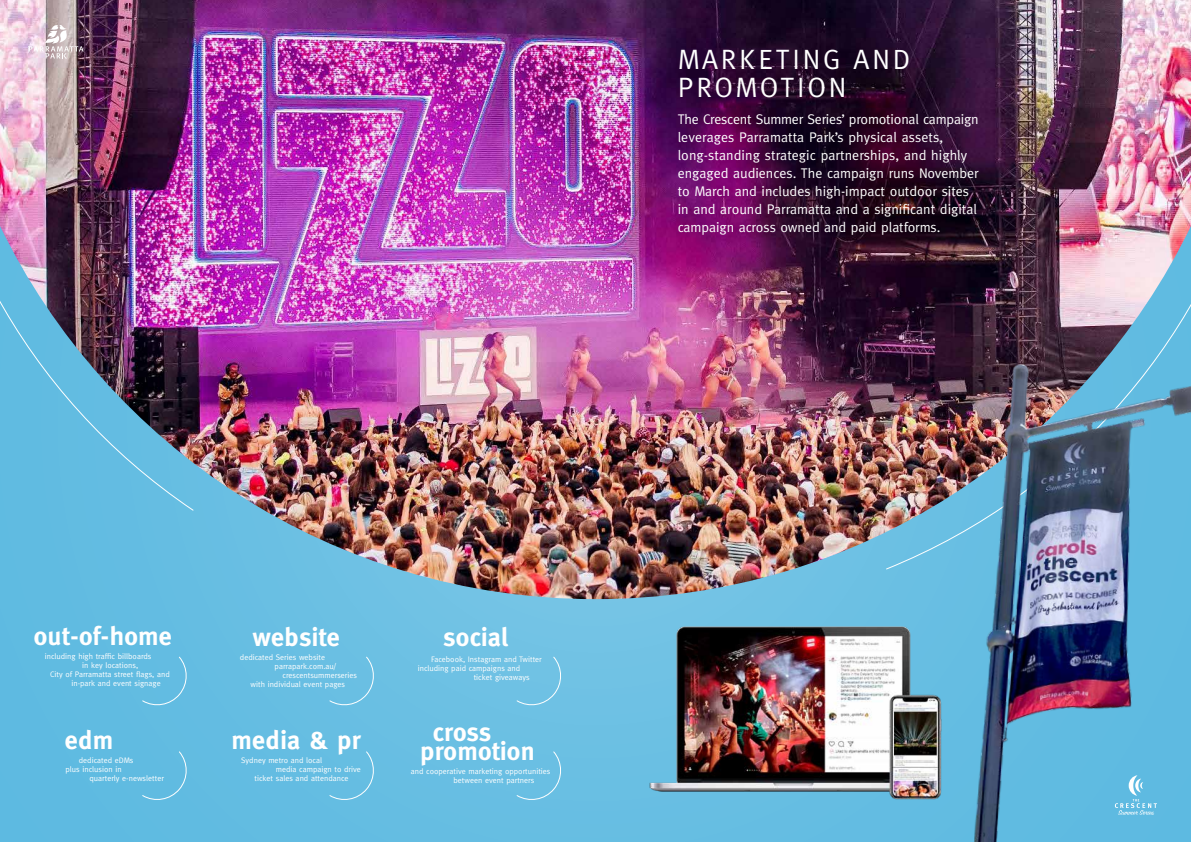
<style>
.page{position:relative;width:1191px;height:842px;background:#65bde2}
.page>*{position:absolute;margin:0;border:0;box-sizing:border-box;transform-origin:0 0}
.t1{font:28px/28px "Meta";letter-spacing:.1em;color:#fff}
.t2{font:700 26.1px/19.1px "Meta";letter-spacing:.01em;color:#fff}
.t3{font:14px/18px "Meta";color:#fff}
.t4{font:8px/9px "Meta";color:#fff}
</style>
<div class="page">
<img style="left:0;top:0;width:1191px;height:599px">
<img style="left:885px;top:143px;width:306px;height:427px">
<img style="left:0;top:17px;width:194px;height:495px">
<img style="left:889px;top:354px;width:302px;height:488px">
<img style="left:619px;top:598px;width:355px;height:226px">
<svg style="left:142px;top:656px;width:45px;height:50px"></svg>
<svg style="left:142px;top:751px;width:45px;height:49px"></svg>
<svg style="left:329px;top:656px;width:45px;height:50px"></svg>
<svg style="left:329px;top:751px;width:45px;height:49px"></svg>
<div style="left:516px;top:656px;width:47px;height:50px;background:#70c2e4"></div>
<svg style="left:516px;top:751px;width:45px;height:49px"></svg>
<svg style="left:28px;top:25px;width:56px;height:33px;background:#c7b5bd"></svg>
<svg style="left:1114px;top:775px;width:43px;height:40px"></svg>
<h1 class="t1" style="left:677px;top:45px;width:234px">MARKETING AND<br>PROMOTION</h1>
<p class="t3" style="left:677px;top:110px;width:302px">The Crescent Summer Series’ promotional campaign leverages Parramatta Park’s physical assets, long-standing strategic partnerships, and highly engaged audiences. The campaign runs November to March and includes high-impact outdoor sites in and around Parramatta and a significant digital campaign across owned and paid platforms.</p>
<h2 class="t2" style="left:34px;top:626px;width:140px">out-of-home</h2>
<p class="t4" style="left:45px;top:652px;width:108px">including high traffic billboards</p>
<p class="t4" style="left:82px;top:661px;width:58px">in key locations,</p>
<p class="t4" style="left:50px;top:670px;width:121px">City of Parramatta street flags, and</p>
<p class="t4" style="left:71px;top:679px;width:91px">in-park and event signage</p>
<h2 class="t2" style="left:65px;top:730px;width:50px">edm</h2>
<p class="t4" style="left:66px;top:755px;width:69px;text-indent:13px">dedicated eDMs plus inclusion in</p>
<p class="t4" style="left:89px;top:773px;width:76px">quarterly e-newsletter</p>
<h2 class="t2" style="left:252px;top:627px;width:89px">website</h2>
<p class="t4" style="left:240px;top:652px;width:87px">dedicated Series website</p>
<p class="t4" style="left:274px;top:661px;width:63px">parrapark.com.au/</p>
<p class="t4" style="left:282px;top:670px;width:76px">crescentsummerseries</p>
<p class="t4" style="left:251px;top:679px;width:96px">with individual event pages</p>
<h2 class="t2" style="left:231px;top:730px;width:131px">media &amp; pr</h2>
<p class="t4" style="left:241px;top:755px;width:82px">Sydney metro and local</p>
<p class="t4" style="left:276px;top:764px;width:87px">media campaign to drive</p>
<p class="t4" style="left:255px;top:773px;width:96px">ticket sales and attendance</p>
<h2 class="t2" style="left:443px;top:627px;width:66px">social</h2>
<p class="t4" style="left:431px;top:654px;width:112px">Facebook, Instagram and Twitter</p>
<p class="t4" style="left:418px;top:663px;width:104px">including paid campaigns and</p>
<p class="t4" style="left:474px;top:672px;width:58px">ticket giveaways</p>
<h2 class="t2" style="left:420px;top:722px;width:116px;text-indent:13px">cross promotion</h2>
<p class="t4" style="left:453px;top:766px;width:98px;text-indent:-43px">and cooperative marketing opportunities between event partners</p>
</div>
